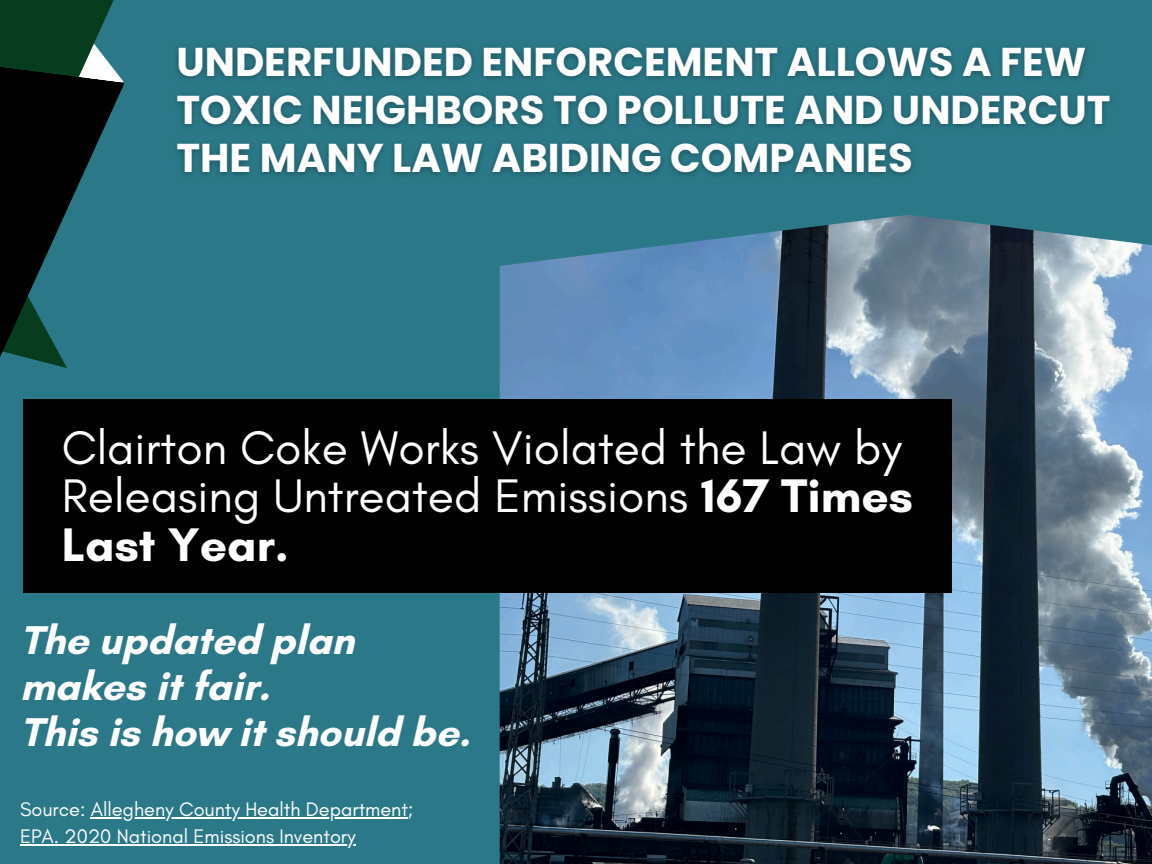
<style>
.page{position:relative;width:1152px;height:864px;background:#2b7988}
.page>*{position:absolute;margin:0;border:0;box-sizing:border-box;transform-origin:0 0}
.t1{font:48px/48.3px "Glacial Indifference";color:#fff}
.t2{font:700 40.95px/46.2px "Glacial Indifference";color:#fff}
.t3{font:700 40.2px/48px "Poppins";color:#fff}
.t4{font:19.95px/27px "Glacial Indifference";color:#fff}
.s1{font-weight:700}
</style>
<div class="page">
<svg style="left:0;top:0;width:114px;height:41px;background:#0a4126"></svg>
<svg style="left:0;top:41px;width:125px;height:327px"></svg>
<img style="left:500px;top:215px;width:652px;height:649px">
<hr style="left:91px;top:817px;width:317px;height:1px;background:#fff">
<hr style="left:20px;top:844px;width:336px;height:1px;background:#fff">
<div style="left:23px;top:399px;width:928px;height:193px;background:#000"></div>
<p class="t3" style="left:176px;top:38px;width:936px">UNDERFUNDED ENFORCEMENT ALLOWS A FEW<br>TOXIC NEIGHBORS TO POLLUTE AND UNDERCUT<br>THE MANY LAW ABIDING COMPANIES</p>
<p class="t1" style="left:62px;top:423px;width:853px">Clairton Coke Works Violated the Law by<br>Releasing Untreated Emissions <span class="s1">167 Times<br>Last Year.</span></p>
<p class="t2" style="left:20px;top:616px;width:452px">The updated plan makes it fair.<br>This is how it should be.</p>
<p class="t4" style="left:20px;top:795px;width:395px">Source: Allegheny County Health Department;<br>EPA. 2020 National Emissions Inventory</p>
</div>
